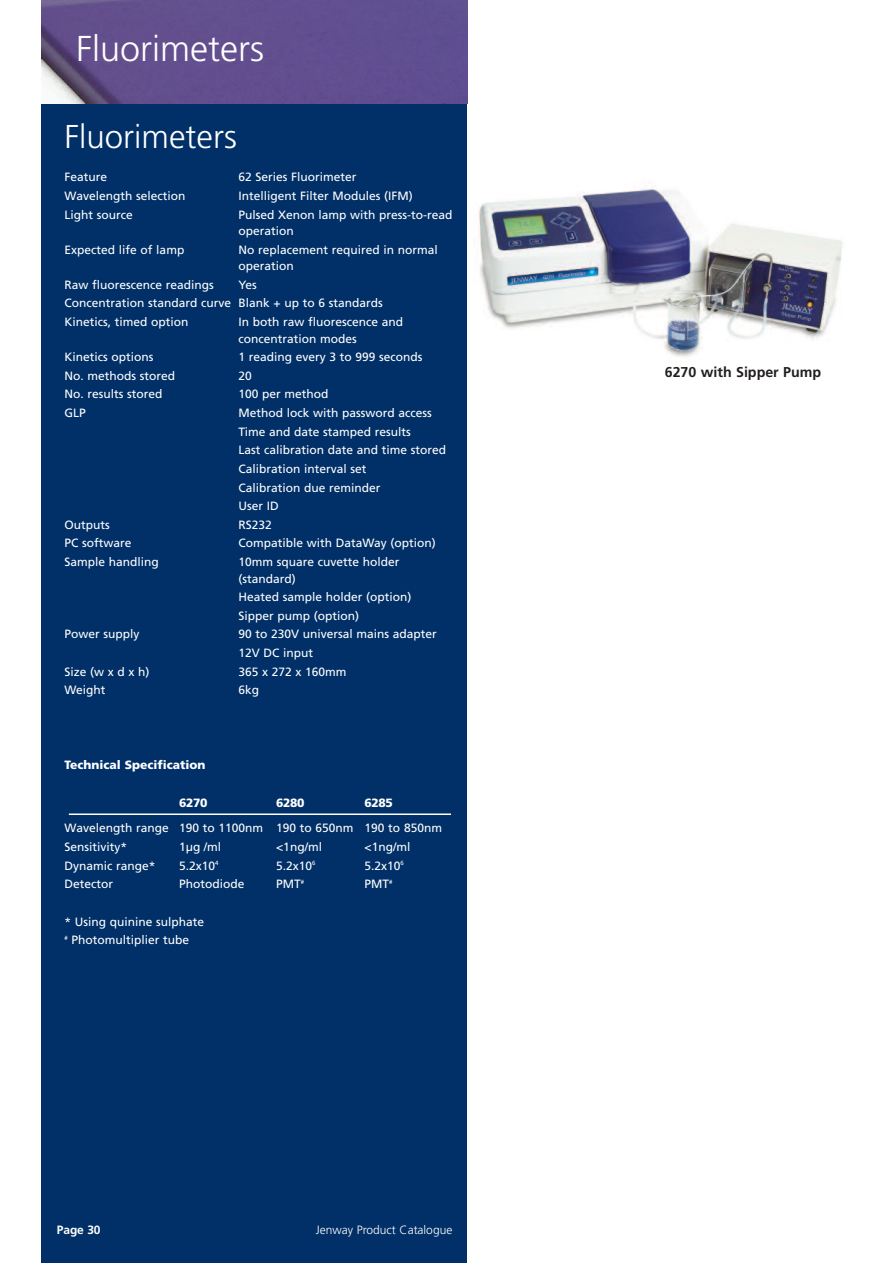
<style>
.page{position:relative;width:893px;height:1263px;background:#fff}
.page>*{position:absolute;margin:0;border:0;box-sizing:border-box;transform-origin:0 0}
.t1{font:300 36px "Frutiger";color:#fff}
.t2{font:300 33px "Frutiger";color:#fff}
.t3{font:700 14.25px "Frutiger";color:#231f20}
.t4{font:12px/18.6px "Frutiger";color:#fff}
.t5{font:900 12px "Frutiger";color:#fff}
.t6{font:300 12px "Frutiger";color:#fff}
.t7{font:700 12px "Frutiger";letter-spacing:-.01em;color:#fff}
.s1{font-weight:900}
</style>
<div class="page">
<img style="left:478px;top:186px;width:365px;height:171px">
<div style="left:42px;top:0;width:425px;height:1263px;background:#003067"></div>
<img style="left:42px;top:0;width:425px;height:104px">
<hr style="left:69px;top:813px;width:382px;height:2px;background:#fff">
<p class="t1" style="left:76px;top:34px;width:189px">Fluorimeters</p>
<p class="t2" style="left:65px;top:123px;width:174px">Fluorimeters</p>
<p class="t4" style="left:65px;top:169px;width:44px">Feature</p>
<p class="t4" style="left:238px;top:169px;width:120px">62 Series Fluorimeter</p>
<p class="t4" style="left:65px;top:187px;width:122px">Wavelength selection</p>
<p class="t4" style="left:238px;top:187px;width:176px">Intelligent Filter Modules (IFM)</p>
<p class="t4" style="left:65px;top:206px;width:70px">Light source</p>
<p class="t4" style="left:238px;top:207px;width:216px;line-height:16.5px">Pulsed Xenon lamp with press-to-read operation</p>
<p class="t4" style="left:65px;top:241px;width:121px">Expected life of lamp</p>
<p class="t4" style="left:238px;top:242px;width:201px;line-height:16.5px">No replacement required in normal operation</p>
<p class="t4" style="left:65px;top:276px;width:151px">Raw fluorescence readings</p>
<p class="t4" style="left:65px;top:276px;width:320px;text-indent:174px">Yes<br>Concentration standard curve Blank + up to 6 standards<br>Kinetics, timed option</p>
<p class="t4" style="left:238px;top:315px;width:166px;line-height:16.5px">In both raw fluorescence and concentration modes</p>
<p class="t4" style="left:65px;top:349px;width:91px">Kinetics options</p>
<p class="t4" style="left:238px;top:349px;width:186px">1 reading every 3 to 999 seconds</p>
<p class="t4" style="left:65px;top:367px;width:112px">No. methods stored</p>
<p class="t4" style="left:238px;top:367px;width:15px">20</p>
<p class="t4" style="left:65px;top:386px;width:100px">No. results stored</p>
<p class="t4" style="left:238px;top:386px;width:92px">100 per method</p>
<p class="t4" style="left:65px;top:404px;width:23px">GLP</p>
<p class="t4" style="left:238px;top:404px;width:209px">Method lock with password access<br>Time and date stamped results<br>Last calibration date and time stored<br>Calibration interval set<br>Calibration due reminder<br>User ID</p>
<p class="t4" style="left:65px;top:516px;width:47px">Outputs</p>
<p class="t4" style="left:238px;top:516px;width:35px">RS232</p>
<p class="t4" style="left:65px;top:535px;width:69px">PC software</p>
<p class="t4" style="left:238px;top:535px;width:199px">Compatible with DataWay (option)</p>
<p class="t4" style="left:65px;top:553px;width:96px">Sample handling</p>
<p class="t4" style="left:238px;top:555px;width:163px;line-height:16.5px">10mm square cuvette holder (standard)</p>
<p class="t4" style="left:238px;top:589px;width:175px">Heated sample holder (option)<br>Sipper pump (option)</p>
<p class="t4" style="left:65px;top:626px;width:77px">Power supply</p>
<p class="t4" style="left:238px;top:626px;width:200px">90 to 230V universal mains adapter<br>12V DC input</p>
<p class="t4" style="left:65px;top:663px;width:87px">Size (w x d x h)</p>
<p class="t4" style="left:238px;top:663px;width:110px">365 x 272 x 160mm</p>
<p class="t4" style="left:65px;top:682px;width:42px">Weight</p>
<p class="t4" style="left:238px;top:682px;width:22px">6kg</p>
<p class="t5" style="left:65px;top:760px;width:142px">Technical Specification</p>
<p class="t5" style="left:179px;top:798px;width:30px">6270</p>
<p class="t5" style="left:276px;top:798px;width:30px">6280</p>
<p class="t4" style="left:65px;top:792px;width:379px;line-height:25px;text-indent:300px"><span class="s1">6285<br></span>Wavelength range 190 to 1100nm 190 to 650nm 190 to 850nm</p>
<p class="t4" style="left:65px;top:838px;width:64px">Sensitivity*</p>
<p class="t4" style="left:179px;top:838px;width:44px">1µg /ml</p>
<p class="t4" style="left:276px;top:838px;width:47px">&lt;1ng/ml</p>
<p class="t4" style="left:365px;top:838px;width:47px">&lt;1ng/ml</p>
<p class="t4" style="left:65px;top:857px;width:93px">Dynamic range*</p>
<p class="t4" style="left:179px;top:857px;width:41px">5.2x10<sup>4</sup></p>
<p class="t4" style="left:276px;top:857px;width:41px">5.2x10<sup>6</sup></p>
<p class="t4" style="left:365px;top:857px;width:41px">5.2x10<sup>6</sup></p>
<p class="t4" style="left:65px;top:876px;width:50px">Detector</p>
<p class="t4" style="left:179px;top:876px;width:67px">Photodiode</p>
<p class="t4" style="left:276px;top:876px;width:30px">PMT<sup>#</sup></p>
<p class="t4" style="left:365px;top:876px;width:30px">PMT<sup>#</sup></p>
<p class="t4" style="left:65px;top:913px;width:141px">* Using quinine sulphate <sup>#</sup> Photomultiplier tube</p>
<p class="t7" style="left:57px;top:1225px;width:45px">Page 30</p>
<p class="t6" style="left:316px;top:1225px;width:138px">Jenway Product Catalogue</p>
<p class="t3" style="left:665px;top:366px;width:158px">6270 with Sipper Pump</p>
</div>
